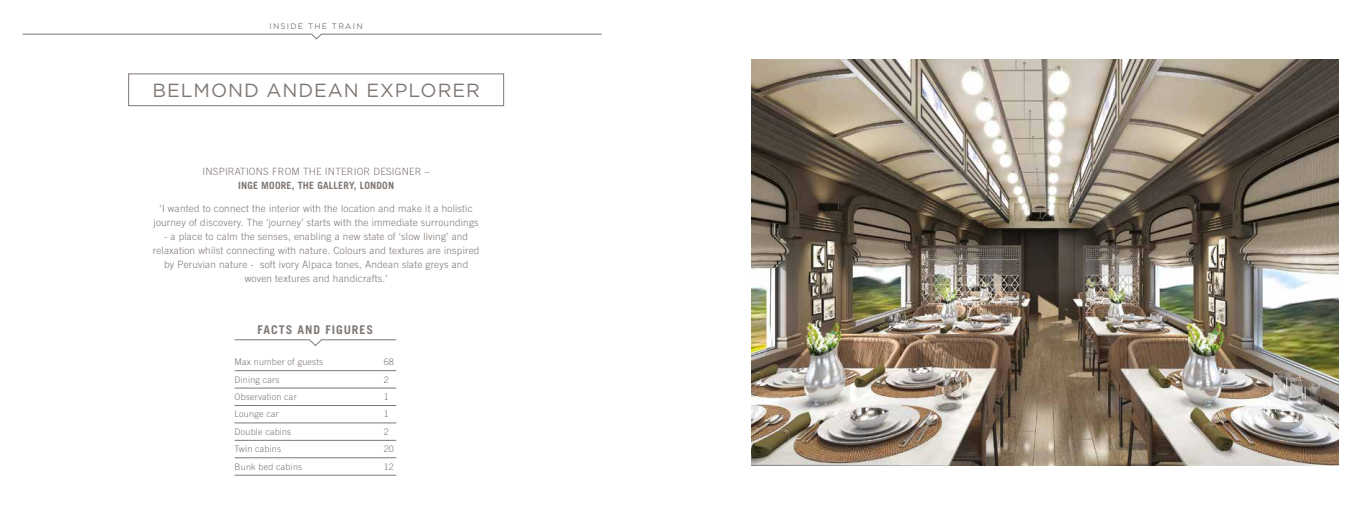
<style>
.page{position:relative;width:1361px;height:525px;background:#fff}
.page>*{position:absolute;margin:0;border:0;box-sizing:border-box;transform-origin:0 0}
.t1{font:19px "Gotham";letter-spacing:.05em;color:#807773}
.t2{font:700 12px "Trade Gothic";letter-spacing:.08em;color:#807773}
.t3{font:300 10px/14px "Trade Gothic";letter-spacing:.02em;color:#807773;text-align:center}
.t4{font:700 10px "Trade Gothic";letter-spacing:.02em;color:#807773}
.t5{font:300 9px "Trade Gothic";letter-spacing:.02em;color:#807773}
.t6{font:8px "Gotham";letter-spacing:.15em;color:#807773}
</style>
<div class="page">
<img style="left:751px;top:59px;width:587px;height:406px">
<div style="left:128px;top:73px;width:376px;height:33px;border:1px solid #807773"></div>
<hr style="left:235px;top:370px;width:161px;height:1px;background:#807773">
<hr style="left:235px;top:387px;width:161px;height:1px;background:#807773">
<hr style="left:235px;top:405px;width:161px;height:1px;background:#807773">
<hr style="left:235px;top:422px;width:161px;height:1px;background:#807773">
<hr style="left:235px;top:440px;width:161px;height:1px;background:#807773">
<hr style="left:235px;top:457px;width:161px;height:1px;background:#807773">
<hr style="left:235px;top:474px;width:161px;height:1px;background:#807773">
<svg style="left:234px;top:339px;width:163px;height:7px"></svg>
<svg style="left:22px;top:34px;width:580px;height:5px"></svg>
<p class="t6" style="left:270px;top:21px;width:95px">INSIDE THE TRAIN</p>
<h1 class="t1" style="left:152px;top:78px;width:329px">BELMOND ANDEAN EXPLORER</h1>
<p class="t3" style="left:202px;top:164px;width:229px">INSPIRATIONS FROM THE INTERIOR DESIGNER –</p>
<p class="t4" style="left:238px;top:179px;width:158px">INGE MOORE, THE GALLERY, LONDON</p>
<p class="t3" style="left:154px;top:201px;width:326px">‘I wanted to connect the interior with the location and make it a holistic journey of discovery. The ‘journey’ starts with the immediate surroundings</p>
<p class="t3" style="left:153px;top:229px;width:328px">- a place to calm the senses, enabling a new state of ‘slow living’ and relaxation whilst connecting with nature. Colours and textures are inspired by Peruvian nature - soft ivory Alpaca tones, Andean slate greys and woven textures and handicrafts.’</p>
<p class="t2" style="left:258px;top:322px;width:117px">FACTS AND FIGURES</p>
<p class="t5" style="left:235px;top:356px;width:90px">Max number of guests</p>
<p class="t5" style="left:384px;top:356px;width:12px">68</p>
<p class="t5" style="left:235px;top:374px;width:46px">Dining cars</p>
<p class="t5" style="left:384px;top:374px;width:7px">2</p>
<p class="t5" style="left:235px;top:391px;width:64px">Observation car</p>
<p class="t5" style="left:384px;top:391px;width:7px">1</p>
<p class="t5" style="left:235px;top:408px;width:46px">Lounge car</p>
<p class="t5" style="left:384px;top:408px;width:7px">1</p>
<p class="t5" style="left:235px;top:426px;width:58px">Double cabins</p>
<p class="t5" style="left:384px;top:426px;width:7px">2</p>
<p class="t5" style="left:235px;top:443px;width:48px">Twin cabins</p>
<p class="t5" style="left:384px;top:443px;width:12px">20</p>
<p class="t5" style="left:235px;top:461px;width:69px">Bunk bed cabins</p>
<p class="t5" style="left:384px;top:461px;width:12px">12</p>
</div>
